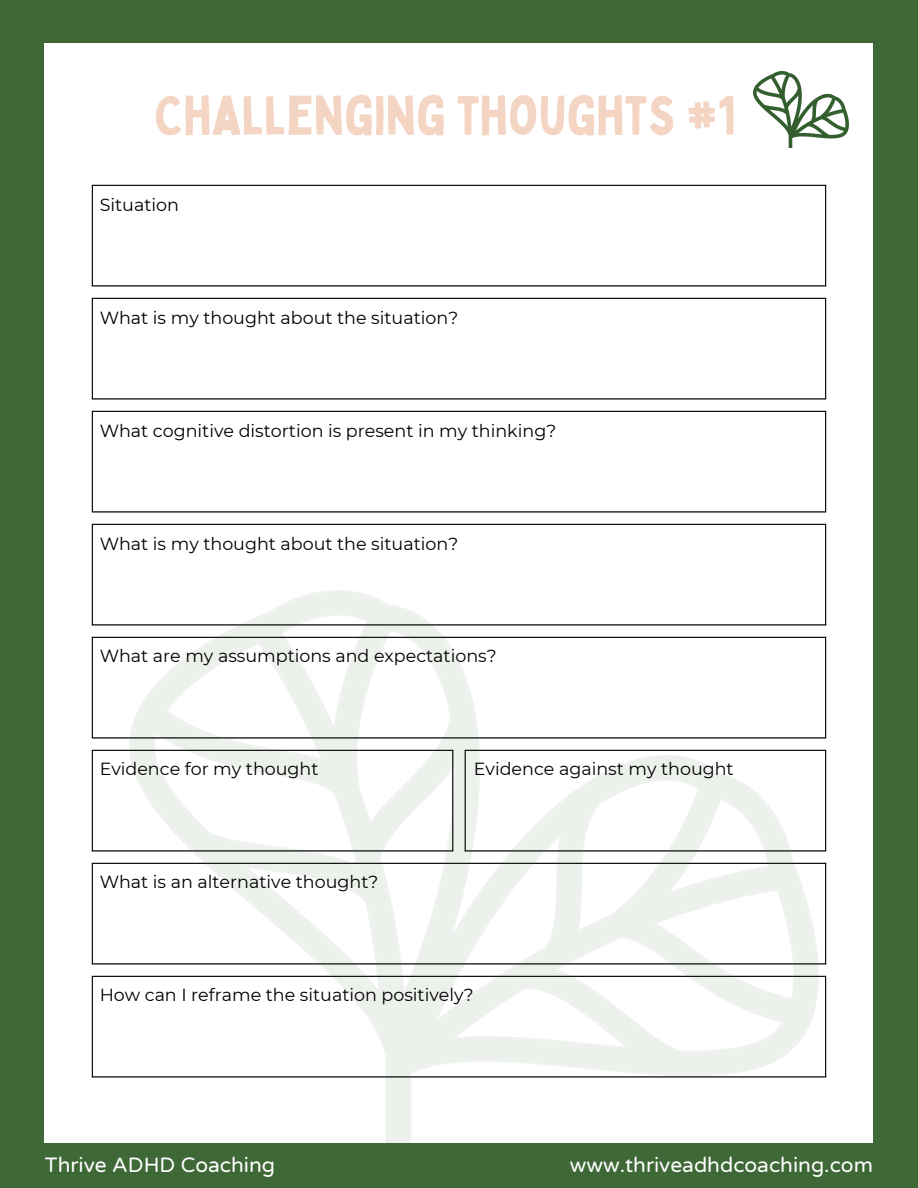
<style>
.page{position:relative;width:918px;height:1188px;background:#3f6837}
.page>*{position:absolute;margin:0;border:0;box-sizing:border-box;transform-origin:0 0}
.t1{font:54px "Bobby Jones";color:#f4d5c3}
.t2{font:21px "Varela Round";color:#fff}
.t3{font:17.55px "Montserrat";color:#000}
</style>
<div class="page">
<div style="left:45px;top:43px;width:828px;height:1100px;background:#fff"></div>
<hr style="left:92px;top:186px;width:1px;height:99px;background:#000">
<hr style="left:825px;top:186px;width:1px;height:99px;background:#000">
<hr style="left:92px;top:185px;width:734px;height:1px;background:#000">
<hr style="left:92px;top:285px;width:734px;height:2px;background:#000">
<hr style="left:92px;top:299px;width:1px;height:99px;background:#000">
<hr style="left:825px;top:299px;width:1px;height:99px;background:#000">
<hr style="left:92px;top:298px;width:734px;height:1px;background:#000">
<hr style="left:92px;top:398px;width:734px;height:2px;background:#000">
<hr style="left:92px;top:412px;width:1px;height:99px;background:#000">
<hr style="left:825px;top:412px;width:1px;height:99px;background:#000">
<hr style="left:92px;top:411px;width:734px;height:1px;background:#000">
<hr style="left:92px;top:511px;width:734px;height:2px;background:#000">
<hr style="left:92px;top:525px;width:1px;height:99px;background:#000">
<hr style="left:825px;top:525px;width:1px;height:99px;background:#000">
<hr style="left:92px;top:524px;width:734px;height:1px;background:#000">
<hr style="left:92px;top:624px;width:734px;height:2px;background:#000">
<hr style="left:92px;top:638px;width:1px;height:99px;background:#000">
<hr style="left:825px;top:638px;width:1px;height:99px;background:#000">
<hr style="left:92px;top:637px;width:734px;height:1px;background:#000">
<hr style="left:92px;top:737px;width:734px;height:2px;background:#000">
<hr style="left:92px;top:751px;width:1px;height:99px;background:#000">
<hr style="left:92px;top:750px;width:361px;height:1px;background:#000">
<hr style="left:92px;top:850px;width:361px;height:2px;background:#000">
<hr style="left:825px;top:751px;width:1px;height:99px;background:#000">
<hr style="left:465px;top:750px;width:361px;height:1px;background:#000">
<hr style="left:465px;top:850px;width:361px;height:2px;background:#000">
<hr style="left:92px;top:864px;width:1px;height:99px;background:#000">
<hr style="left:825px;top:864px;width:1px;height:99px;background:#000">
<hr style="left:92px;top:863px;width:734px;height:1px;background:#000">
<hr style="left:92px;top:963px;width:734px;height:2px;background:#000">
<hr style="left:92px;top:977px;width:1px;height:99px;background:#000">
<hr style="left:825px;top:977px;width:1px;height:99px;background:#000">
<hr style="left:92px;top:976px;width:734px;height:1px;background:#000">
<hr style="left:92px;top:1076px;width:734px;height:2px;background:#000">
<img style="left:130px;top:591px;width:688px;height:552px">
<img style="left:754px;top:72px;width:94px;height:75px">
<p class="t1" style="left:155px;top:81px;width:583px">CHALLENGING THOUGHTS #1</p>
<p class="t3" style="left:100px;top:194px;width:81px">Situation</p>
<p class="t3" style="left:100px;top:307px;width:360px">What is my thought about the situation?</p>
<p class="t3" style="left:100px;top:420px;width:458px">What cognitive distortion is present in my thinking?</p>
<p class="t3" style="left:100px;top:533px;width:360px">What is my thought about the situation?</p>
<p class="t3" style="left:100px;top:645px;width:399px">What are my assumptions and expectations?</p>
<p class="t3" style="left:100px;top:758px;width:220px">Evidence for my thought</p>
<p class="t3" style="left:474px;top:758px;width:261px">Evidence against my thought</p>
<p class="t3" style="left:100px;top:871px;width:280px">What is an alternative thought?</p>
<p class="t3" style="left:100px;top:984px;width:375px">How can I reframe the situation positively?</p>
<p class="t2" style="left:45px;top:1153px;width:232px">Thrive ADHD Coaching</p>
<h2 class="t2" style="left:570px;top:1153px;width:305px">www.thriveadhdcoaching.com</h2>
</div>
